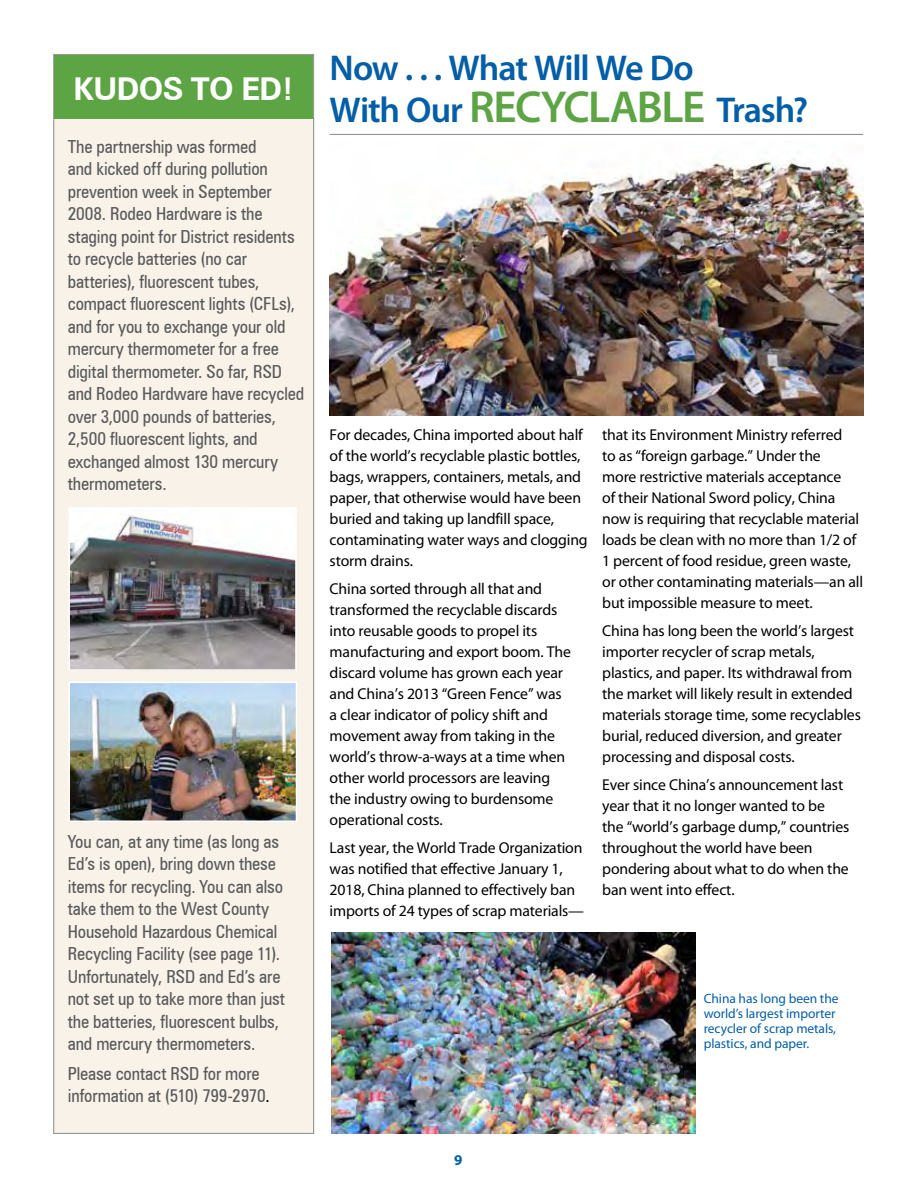
<style>
.page{position:relative;width:918px;height:1188px;background:#fff}
.page>*{position:absolute;margin:0;border:0;box-sizing:border-box;transform-origin:0 0}
.t1{font:600 36px/42px "Myriad Pro";letter-spacing:-.03em;color:#035ea8}
.t2{font:700 31.5px "Zurich BT";letter-spacing:-.02em;color:#fff}
.t3{font:condensed 18px/22.5px "Zurich BT";letter-spacing:-.01em;color:#58595b}
.t4{font:15.75px/21px "Myriad Pro";letter-spacing:-.01em;color:#000}
.t5{font:700 15px "Myriad Pro";color:#035ea8}
.t6{font:13.5px/15px "Myriad Pro";letter-spacing:-.005em;color:#035ea8}
.s1{color:#000}
.s2{font-size:45px;color:#5da444}
</style>
<div class="page">
<hr style="left:330px;top:134px;width:533px;height:1px;background:#939598">
<div style="left:54px;top:55px;width:260px;height:1078px;background:#f9f2e8"></div>
<img style="left:71px;top:510px;width:223px;height:158px">
<div style="left:68px;top:507px;width:229px;height:164px;border:2px solid #fff"></div>
<img style="left:71px;top:685px;width:223px;height:134px">
<div style="left:68px;top:682px;width:229px;height:140px;border:2px solid #fff"></div>
<div style="left:54px;top:55px;width:259px;height:64px;background:#5da444"></div>
<img style="left:330px;top:156px;width:533px;height:260px">
<img style="left:331px;top:933px;width:364px;height:201px">
<h2 class="t2" style="left:74px;top:70px;width:222px">KUDOS TO ED!</h2>
<p class="t3" style="left:68px;top:135px;width:238px">The partnership was formed<br>and kicked off during pollution prevention week in September<br>2008. Rodeo Hardware is the staging point for District residents to recycle batteries (no car batteries), fluorescent tubes, compact fluorescent lights (CFLs), and for you to exchange your old mercury thermometer for a free digital thermometer. So far, RSD and Rodeo Hardware have recycled over 3,000 pounds of batteries,<br>2,500 fluorescent lights, and exchanged almost 130 mercury thermometers.</p>
<p class="t3" style="left:68px;top:830px;width:219px">You can, at any time (as long as<br>Ed’s is open), bring down these items for recycling. You can also take them to the West County<br>Household Hazardous Chemical<br>Recycling Facility (see page 11).<br>Unfortunately, RSD and Ed’s are not set up to take more than just the batteries, fluorescent bulbs, and mercury thermometers.</p>
<p class="t3" style="left:68px;top:1062px;width:204px">Please contact RSD for more information at (510) 799-2970<span class="s1">.</span></p>
<h1 class="t1" style="left:330px;top:46px;width:480px">Now . . . What Will We Do<br>With Our <span class="s2">RECYCLABLE</span> Trash?</h1>
<p class="t4" style="left:330px;top:424px;width:260px">For decades, China imported about half of the world’s recyclable plastic bottles, bags, wrappers, containers, metals, and paper, that otherwise would have been buried and taking up landfill space, contaminating water ways and clogging storm drains.</p>
<p class="t4" style="left:330px;top:578px;width:243px">China sorted through all that and transformed the recyclable discards into reusable goods to propel its manufacturing and export boom. The discard volume has grown each year and China’s 2013 “Green Fence” was a clear indicator of policy shift and movement away from taking in the world’s throw-a-ways at a time when other world processors are leaving the industry owing to burdensome operational costs.</p>
<p class="t4" style="left:330px;top:837px;width:256px">Last year, the World Trade Organization was notified that effective January 1, 2018, China planned to effectively ban imports of 24 types of scrap materials—</p>
<p class="t4" style="left:602px;top:424px;width:262px">that its Environment Ministry referred<br>to as “foreign garbage.” Under the<br>more restrictive materials acceptance<br>of their National Sword policy, China now is requiring that recyclable material loads be clean with no more than 1/2 of 1 percent of food residue, green waste, or other contaminating materials—an all but impossible measure to meet.</p>
<p class="t4" style="left:602px;top:620px;width:260px">China has long been the world’s largest importer recycler of scrap metals, plastics, and paper. Its withdrawal from the market will likely result in extended materials storage time, some recyclables burial, reduced diversion, and greater processing and disposal costs.</p>
<p class="t4" style="left:602px;top:774px;width:249px">Ever since China’s announcement last year that it no longer wanted to be the “world’s garbage dump,” countries throughout the world have been pondering about what to do when the ban went into effect.</p>
<p class="t6" style="left:704px;top:990px;width:136px">China has long been the world’s largest importer recycler of scrap metals, plastics, and paper.</p>
<p class="t5" style="left:454px;top:1150px;width:10px">9</p>
</div>
